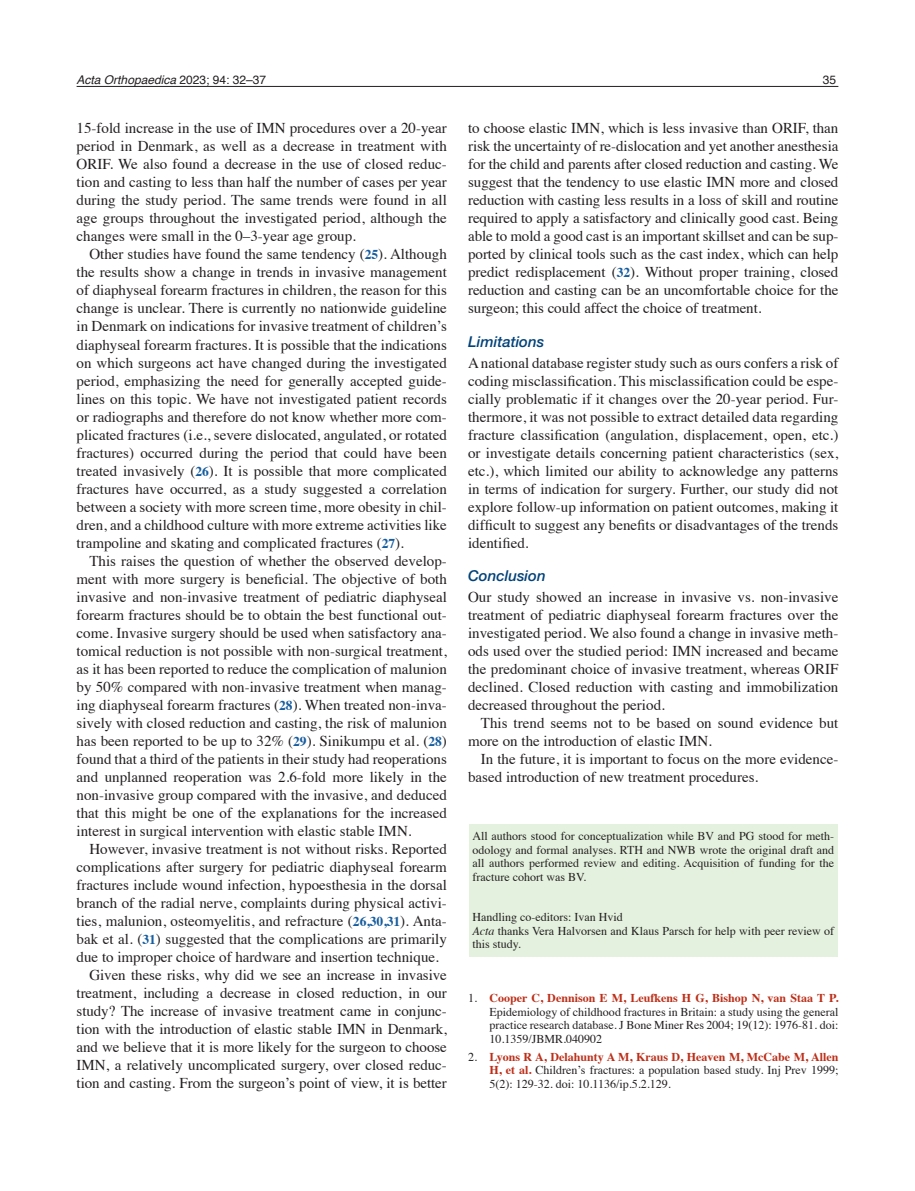
<style>
.page{position:relative;width:915px;height:1191px;background:#fff}
.page>*{position:absolute;margin:0;border:0;box-sizing:border-box;transform-origin:0 0}
._5-Brödtext{font:15px/18px "Times";color:#231f20;text-align:justify}
._4-Brödstart{font:15px/18px "Times";color:#231f20;text-align:justify}
._3-Underrubrik{font:italic 500 15px "Helvetica Neue LTW1 G";color:#004279}
._8-Referenser{font:12px/13.5px "Times";color:#231f20;text-align:justify}
._7-Petit{font:12px/13.5px "Times";color:#231f20;text-align:justify}
.t1{font:italic 12px "Helvetica";color:#231f20}
.t2{font:12px "Helvetica";color:#231f20}
.s1{font-style:normal}
.s2{font-weight:700;font-size:13.5px;color:#175d9e}
.s3{font-style:italic}
.s4{font-weight:700;color:#bc2e18}
</style>
<div class="page">
<hr style="left:77px;top:86px;width:761px;height:1px;background:#231f20">
<div style="left:468px;top:824px;width:369px;height:132px;background:#e4f1de"></div>
<p class="t1" style="left:77px;top:70px;width:191px">Acta Orthopaedica <span class="s1">2023; 94: 32–37</span></p>
<p class="t2" style="left:822px;top:70px;width:15px">35</p>
<p class="_4-Brödstart" style="left:77px;top:118px;width:371px">15-fold increase in the use of IMN procedures over a 20-year period in Denmark, as well as a decrease in treatment with ORIF. We also found a decrease in the use of closed reduc&shy;tion and casting to less than half the number of cases per year during the study period. The same trends were found in all age groups throughout the investigated period, although the changes were small in the 0–3-year age group.</p>
<p class="_5-Brödtext" style="left:77px;top:244px;width:371px;text-indent:13px">Other studies have found the same tendency (<span class="s2">25</span>). Although the results show a change in trends in invasive management of diaphyseal forearm fractures in children, the reason for this change is unclear. There is currently no nationwide guideline in Denmark on indications for invasive treatment of children’s diaphyseal forearm fractures. It is possible that the indications on which surgeons act have changed during the investigated period, emphasizing the need for generally accepted guide&shy;lines on this topic. We have not investigated patient records or radiographs and therefore do not know whether more com&shy;plicated fractures (i.e., severe dislocated, angulated, or rotated fractures) occurred during the period that could have been treated invasively (<span class="s2">26</span>). It is possible that more complicated fractures have occurred, as a study suggested a correlation between a society with more screen time, more obesity in chil&shy;dren, and a childhood culture with more extreme activities like trampoline and skating and complicated fractures (<span class="s2">27</span>).</p>
<p class="_5-Brödtext" style="left:77px;top:550px;width:371px;text-indent:13px">This raises the question of whether the observed develop&shy;ment with more surgery is beneficial. The objective of both invasive and non-invasive treatment of pediatric diaphyseal forearm fractures should be to obtain the best functional out&shy;come. Invasive surgery should be used when satisfactory ana&shy;tomical reduction is not possible with non-surgical treatment, as it has been reported to reduce the complication of malunion by 50% compared with non-invasive treatment when manag&shy;ing diaphyseal forearm fractures (<span class="s2">28</span>). When treated non-inva&shy;sively with closed reduction and casting, the risk of malunion has been reported to be up to 32% (<span class="s2">29</span>). Sinikumpu et al. (<span class="s2">28</span>) found that a third of the patients in their study had reoperations and unplanned reoperation was 2.6-fold more likely in the non-invasive group compared with the invasive, and deduced that this might be one of the explanations for the increased interest in surgical intervention with elastic stable IMN.</p>
<p class="_5-Brödtext" style="left:77px;top:838px;width:371px;text-indent:13px">However, invasive treatment is not without risks. Reported complications after surgery for pediatric diaphyseal forearm fractures include wound infection, hypoesthesia in the dorsal branch of the radial nerve, complaints during physical activi&shy;ties, malunion, osteomyelitis, and refracture (<span class="s2">26,30,31</span>). Anta&shy;bak et al. (<span class="s2">31</span>) suggested that the complications are primarily due to improper choice of hardware and insertion technique.</p>
<p class="_5-Brödtext" style="left:77px;top:964px;width:371px;text-indent:13px">Given these risks, why did we see an increase in invasive treatment, including a decrease in closed reduction, in our study? The increase of invasive treatment came in conjunc&shy;tion with the introduction of elastic stable IMN in Denmark, and we believe that it is more likely for the surgeon to choose IMN, a relatively uncomplicated surgery, over closed reduc&shy;tion and casting. From the surgeon’s point of view, it is better</p>
<p class="_5-Brödtext" style="left:468px;top:118px;width:371px">to choose elastic IMN, which is less invasive than ORIF, than risk the uncertainty of re-dislocation and yet another anesthesia for the child and parents after closed reduction and casting. We suggest that the tendency to use elastic IMN more and closed reduction with casting less results in a loss of skill and routine required to apply a satisfactory and clinically good cast. Being able to mold a good cast is an important skillset and can be sup&shy;ported by clinical tools such as the cast index, which can help predict redisplacement (<span class="s2">32</span>). Without proper training, closed reduction and casting can be an uncomfortable choice for the surgeon; this could affect the choice of treatment.</p>
<p class="_3-Underrubrik" style="left:468px;top:332px;width:78px">Limitations</p>
<p class="_4-Brödstart" style="left:468px;top:352px;width:371px">A national database register study such as ours confers a risk of coding misclassification. This misclassification could be espe&shy;cially problematic if it changes over the 20-year period. Fur&shy;thermore, it was not possible to extract detailed data regarding fracture classification (angulation, displacement, open, etc.) or investigate details concerning patient characteristics (sex, etc.), which limited our ability to acknowledge any patterns in terms of indication for surgery. Further, our study did not explore follow-up information on patient outcomes, making it difficult to suggest any benefits or disadvantages of the trends identified.</p>
<p class="_3-Underrubrik" style="left:468px;top:566px;width:79px">Conclusion</p>
<p class="_4-Brödstart" style="left:468px;top:586px;width:371px">Our study showed an increase in invasive vs. non-invasive treatment of pediatric diaphyseal forearm fractures over the investigated period. We also found a change in invasive meth&shy;ods used over the studied period: IMN increased and became the predominant choice of invasive treatment, whereas ORIF declined. Closed reduction with casting and immobilization decreased throughout the period.</p>
<p class="_5-Brödtext" style="left:468px;top:712px;width:371px;text-indent:13px">This trend seems not to be based on sound evidence but more on the introduction of elastic IMN.</p>
<p class="_5-Brödtext" style="left:468px;top:748px;width:371px;text-indent:13px">In the future, it is important to focus on the more evidence&shy;based introduction of new treatment procedures.</p>
<p class="_7-Petit" style="left:472px;top:828px;width:363px">All authors stood for conceptualization while BV and PG stood for meth&shy;odology and formal analyses. RTH and NWB wrote the original draft and all authors performed review and editing. Acquisition of funding for the fracture cohort was BV.</p>
<p class="_7-Petit" style="left:472px;top:909px;width:152px">Handling co-editors: Ivan Hvid</p>
<p class="_7-Petit" style="left:472px;top:923px;width:363px"><span class="s3">Acta</span> thanks Vera Halvorsen and Klaus Parsch for help with peer review of this study.</p>
<p class="_8-Referenser" style="left:489px;top:990px;width:350px;text-indent:-21px">1. <span class="s4">Cooper C, Dennison E M, Leufkens H G, Bishop N, van Staa T P.<br></span>Epidemiology of childhood fractures in Britain: a study using the general practice research database. J Bone Miner Res 2004; 19(12): 1976-81. doi:<br>10.1359/JBMR.040902</p>
<p class="_8-Referenser" style="left:489px;top:1048px;width:350px;text-indent:-21px">2. <span class="s4">Lyons R A, Delahunty A M, Kraus D, Heaven M, McCabe M, Allen H, et al.</span> Children’s fractures: a population based study. Inj Prev 1999; 5(2): 129-32. doi: 10.1136/ip.5.2.129.</p>
</div>
